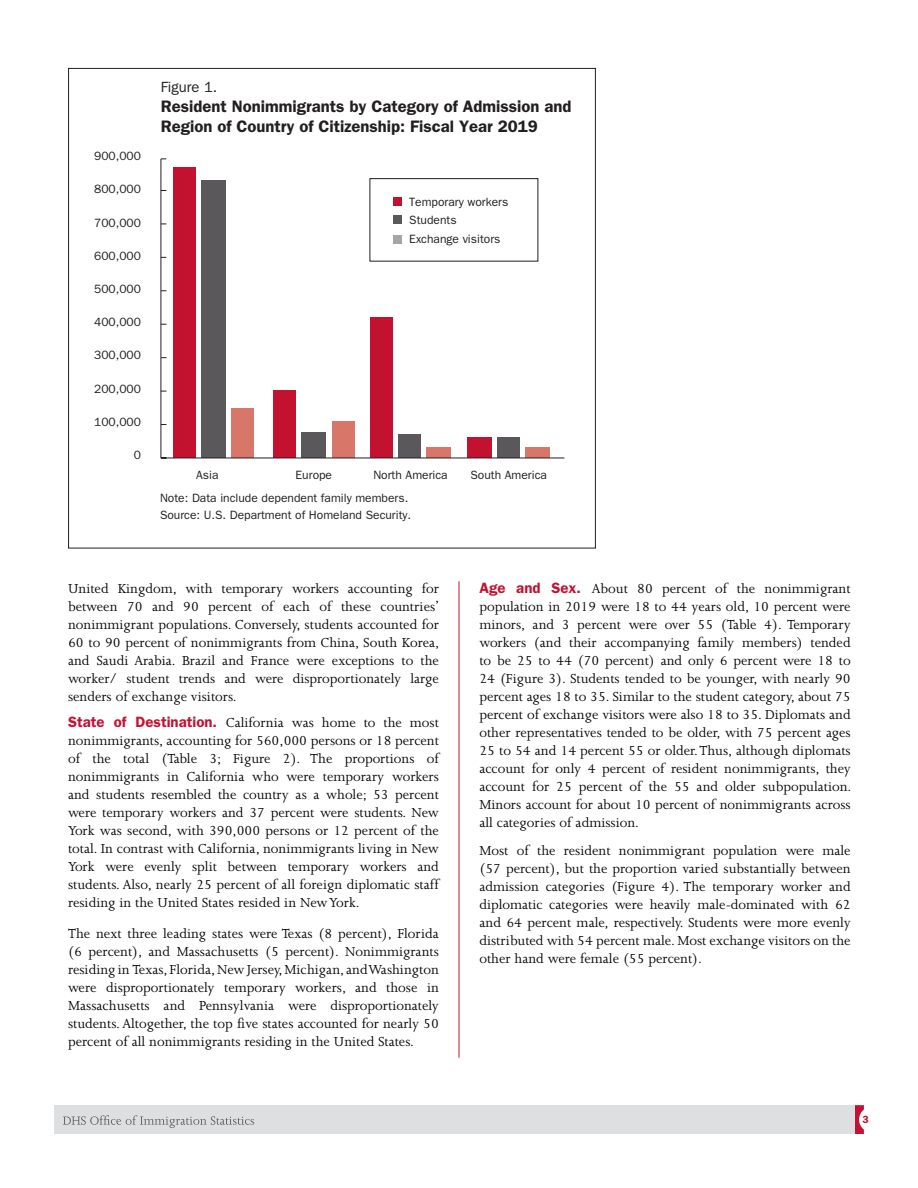
<style>
.page{position:relative;width:918px;height:1188px;background:#fff}
.page>*{position:absolute;margin:0;border:0;box-sizing:border-box;transform-origin:0 0}
.t1{font:600 16.65px/20px "ITC Franklin Gothic Std";color:#231f20}
.t2{font:15px/18px "Joanna";color:#000;text-align:justify}
.t3{font:600 15px "ITC Franklin Gothic Std";color:#c41230}
.t4{font:14.85px "ITC Franklin Gothic Std";color:#231f20}
.t5{font:12px/18.6px "ITC Franklin Gothic Std";color:#231f20}
.t6{font:600 10.5px "ITC Franklin Gothic Std";color:#c41230}
</style>
<div class="page">
<div style="left:54px;top:1105px;width:801px;height:29px;background:#dedfe0"></div>
<svg style="left:63px;top:1115px;width:191px;height:13px"></svg>
<svg style="left:855px;top:1105px;width:9px;height:29px"></svg>
<hr style="left:459px;top:581px;width:1px;height:477px;background:#c41230">
<div style="left:370px;top:317px;width:22px;height:141px;background:#c31230"></div>
<div style="left:398px;top:434px;width:23px;height:24px;background:#5a585b"></div>
<div style="left:427px;top:447px;width:24px;height:11px;background:#d9766a"></div>
<div style="left:173px;top:168px;width:22px;height:290px;background:#c31230"></div>
<div style="left:201px;top:181px;width:25px;height:277px;background:#5a585b"></div>
<div style="left:232px;top:409px;width:22px;height:49px;background:#d9766a"></div>
<div style="left:274px;top:390px;width:22px;height:68px;background:#c31230"></div>
<div style="left:302px;top:432px;width:24px;height:26px;background:#5a585b"></div>
<div style="left:332px;top:421px;width:22px;height:37px;background:#d9766a"></div>
<div style="left:467px;top:438px;width:25px;height:20px;background:#c31230"></div>
<div style="left:498px;top:438px;width:22px;height:20px;background:#5a585b"></div>
<div style="left:526px;top:447px;width:24px;height:11px;background:#d9766a"></div>
<div style="left:369px;top:178px;width:169px;height:84px;border:1px solid #231f20"></div>
<div style="left:393px;top:198px;width:8px;height:8px;background:#c31230"></div>
<div style="left:393px;top:216px;width:8px;height:8px;background:#5a585b"></div>
<div style="left:393px;top:235px;width:8px;height:8px;background:#a5a5a5"></div>
<hr style="left:161px;top:457px;width:403px;height:1px;background:#231f20">
<hr style="left:160px;top:159px;width:1px;height:299px;background:#231f20">
<p class="t5" style="left:94px;top:147px;width:48px">900,000</p>
<p class="t5" style="left:94px;top:180px;width:48px">800,000</p>
<p class="t5" style="left:94px;top:213px;width:48px">700,000</p>
<p class="t5" style="left:94px;top:247px;width:48px">600,000</p>
<p class="t5" style="left:94px;top:280px;width:48px">500,000</p>
<p class="t5" style="left:94px;top:313px;width:48px">400,000</p>
<p class="t5" style="left:94px;top:346px;width:48px">300,000</p>
<p class="t5" style="left:94px;top:379px;width:48px">200,000</p>
<p class="t5" style="left:94px;top:413px;width:48px">100,000</p>
<p class="t5" style="left:134px;top:446px;width:9px">0</p>
<p class="t4" style="left:161px;top:78px;width:58px">Figure 1.</p>
<p class="t1" style="left:161px;top:96px;width:412px">Resident Nonimmigrants by Category of Admission and<br>Region of Country of Citizenship: Fiscal Year 2019</p>
<p class="t5" style="left:409px;top:193px;width:101px">Temporary workers<br>Students<br>Exchange visitors</p>
<p class="t5" style="left:196px;top:466px;width:24px">Asia</p>
<p class="t5" style="left:296px;top:466px;width:38px">Europe</p>
<p class="t5" style="left:373px;top:466px;width:76px">North America</p>
<p class="t5" style="left:470px;top:466px;width:78px">South America</p>
<p class="t5" style="left:160px;top:489px;width:250px">Note: Data include dependent family members.</p>
<p class="t5" style="left:160px;top:505px;width:253px">Source: U.S. Department of Homeland Security.</p>
<p class="t2" style="left:68px;top:579px;width:373px">United Kingdom, with temporary workers accounting for between 70 and 90 percent of each of these countries’ nonimmigrant populations. Conversely, students accounted for 60 to 90 percent of nonimmigrants from China, South Korea, and Saudi Arabia. Brazil and France were exceptions to the worker/ student trends and were disproportionately large senders of exchange visitors.</p>
<h2 class="t3" style="left:68px;top:713px;width:151px">State of Destination.</h2>
<p class="t2" style="left:68px;top:714px;width:374px;text-indent:158px">California was home to the most nonimmigrants, accounting for 560,000 persons or 18 percent of the total (Table 3; Figure 2). The proportions of nonimmigrants in California who were temporary workers and students resembled the country as a whole; 53 percent were temporary workers and 37 percent were students. New York was second, with 390,000 persons or 12 percent of the total. In contrast with California, nonimmigrants living in New York were evenly split between temporary workers and students. Also, nearly 25 percent of all foreign diplomatic staff residing in the United States resided in New York.</p>
<p class="t2" style="left:68px;top:925px;width:372px">The next three leading states were Texas (8 percent), Florida (6 percent), and Massachusetts (5 percent). Nonimmigrants residing in Texas, Florida, New Jersey, Michigan, and Washington were disproportionately temporary workers, and those in Massachusetts and Pennsylvania were disproportionately students. Altogether, the top five states accounted for nearly 50 percent of all nonimmigrants residing in the United States.</p>
<h2 class="t3" style="left:479px;top:579px;width:103px">Age and Sex.</h2>
<p class="t2" style="left:479px;top:579px;width:373px;text-indent:112px">About 80 percent of the nonimmigrant population in 2019 were 18 to 44 years old, 10 percent were minors, and 3 percent were over 55 (Table 4). Temporary workers (and their accompanying family members) tended to be 25 to 44 (70 percent) and only 6 percent were 18 to 24 (Figure 3). Students tended to be younger, with nearly 90 percent ages 18 to 35. Similar to the student category, about 75 percent of exchange visitors were also 18 to 35. Diplomats and other representatives tended to be older, with 75 percent ages 25 to 54 and 14 percent 55 or older.Thus, although diplomats account for only 4 percent of resident nonimmigrants, they account for 25 percent of the 55 and older subpopulation.<br>Minors account for about 10 percent of nonimmigrants across all categories of admission.</p>
<p class="t2" style="left:479px;top:842px;width:373px">Most of the resident nonimmigrant population were male (57 percent), but the proportion varied substantially between admission categories (Figure 4). The temporary worker and diplomatic categories were heavily male-dominated with 62 and 64 percent male, respectively. Students were more evenly distributed with 54 percent male. Most exchange visitors on the other hand were female (55 percent).</p>
<p class="t6" style="left:862px;top:1113px;width:8px">3</p>
</div>
